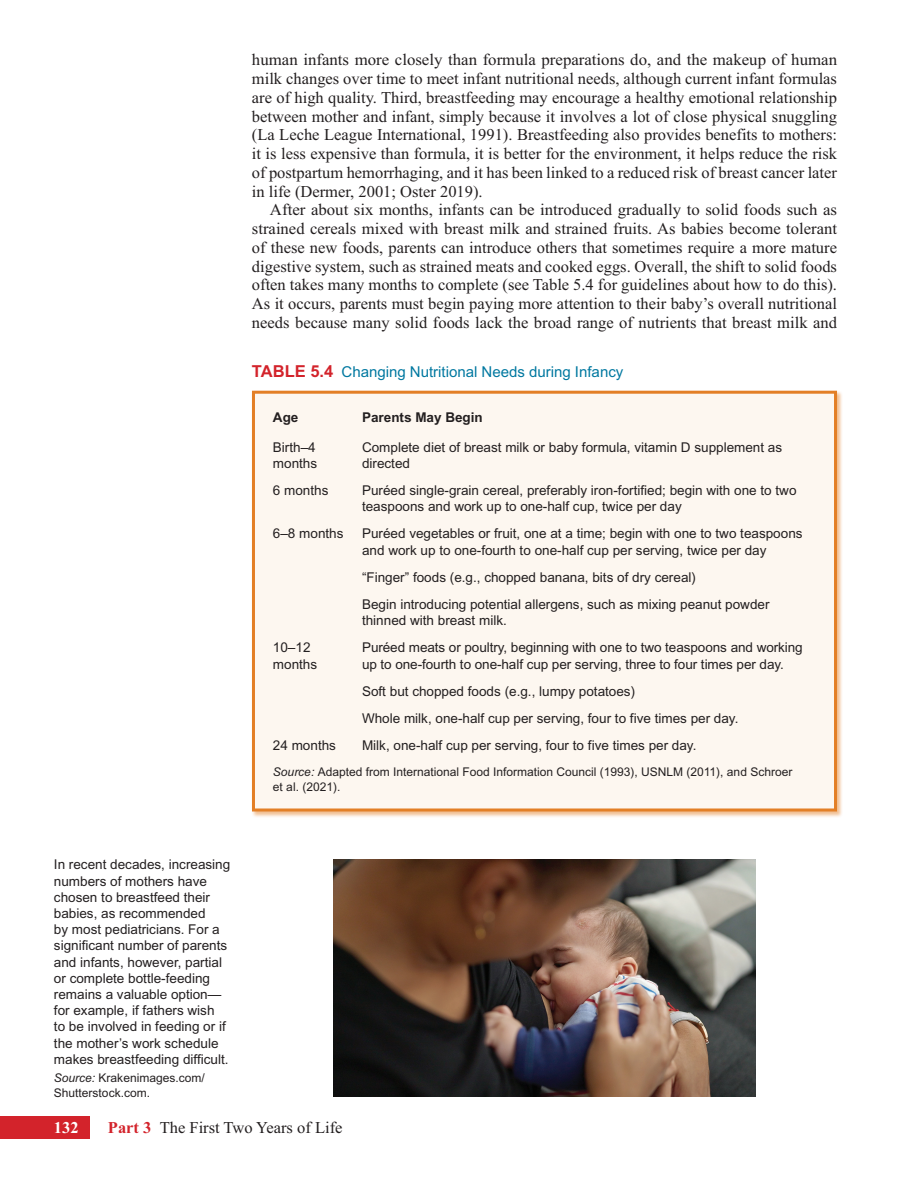
<style>
.page{position:relative;width:918px;height:1188px;background:#fff}
.page>*{position:absolute;margin:0;border:0;box-sizing:border-box;transform-origin:0 0}
.t1{font:16.5px/18.8px "Times New Roman";color:#231f20;text-align:justify}
.t2{font:700 16.5px "Times New Roman";color:#fff}
.t3{font:15px "Arial MT Std";color:#0078a0}
.t4{font:13.5px/16.2px "Arial MT Std";color:#231f20}
.t5{font:700 13.5px "Arial MT Std";color:#231f20}
.t6{font:12px/15px "Arial MT Std";color:#231f20}
.s1{font-weight:700;font-size:16.5px;color:#d3232b}
.s2{font-style:italic}
.s3{font-weight:700;color:#d3232b}
</style>
<div class="page">
<div style="left:0;top:1116px;width:90px;height:23px;background:#d3232b"></div>
<div style="left:251px;top:390px;width:592px;height:428px;background:#e37f26;opacity:.5"></div>
<div style="left:253px;top:392px;width:582px;height:418px;background:#fdf7f0"></div>
<div style="left:252px;top:391px;width:585px;height:420px;border:3px solid #e37f26"></div>
<img style="left:334px;top:859px;width:421px;height:238px">
<p class="t1" style="left:252px;top:50px;width:587px">human infants more closely than formula preparations do, and the makeup of human milk changes over time to meet infant nutritional needs, although current infant formulas are of high quality. Third, breastfeeding may encourage a healthy emotional relationship between mother and infant, simply because it involves a lot of close physical snuggling (La Leche League International, 1991). Breastfeeding also provides benefits to mothers: it is less expensive than formula, it is better for the environment, it helps reduce the risk of postpartum hemorrhaging, and it has been linked to a reduced risk of breast cancer later in life (Dermer, 2001; Oster 2019).</p>
<p class="t1" style="left:252px;top:200px;width:587px;text-indent:18px">After about six months, infants can be introduced gradually to solid foods such as strained cereals mixed with breast milk and strained fruits. As babies become tolerant of these new foods, parents can introduce others that sometimes require a more mature digestive system, such as strained meats and cooked eggs. Overall, the shift to solid foods often takes many months to complete (see Table 5.4 for guidelines about how to do this).<br>As it occurs, parents must begin paying more attention to their baby’s overall nutritional needs because many solid foods lack the broad range of nutrients that breast milk and</p>
<p class="t3" style="left:252px;top:363px;width:373px"><span class="s1">TABLE 5.4</span> Changing Nutritional Needs during Infancy</p>
<p class="t4" style="left:54px;top:856px;width:178px">In recent decades, increasing numbers of mothers have chosen to breastfeed their babies, as recommended<br>by most pediatricians. For a significant number of parents and infants, however, partial or complete bottle-feeding remains a valuable option— for example, if fathers wish<br>to be involved in feeding or if the mother’s work schedule makes breastfeeding difficult.</p>
<p class="t6" style="left:54px;top:1070px;width:152px"><span class="s2">Source:</span> Krakenimages.com/<br>Shutterstock.com.</p>
<p class="t5" style="left:273px;top:409px;width:27px">Age</p>
<p class="t5" style="left:362px;top:409px;width:122px">Parents May Begin</p>
<p class="t4" style="left:273px;top:438px;width:46px">Birth–4 months</p>
<p class="t4" style="left:362px;top:438px;width:422px">Complete diet of breast milk or baby formula, vitamin D supplement as directed</p>
<p class="t4" style="left:273px;top:482px;width:57px">6 months</p>
<p class="t4" style="left:362px;top:482px;width:436px">Puréed single-grain cereal, preferably iron-fortified; begin with one to two teaspoons and work up to one-half cup, twice per day</p>
<p class="t4" style="left:273px;top:525px;width:72px">6–8 months</p>
<p class="t4" style="left:362px;top:525px;width:442px">Puréed vegetables or fruit, one at a time; begin with one to two teaspoons and work up to one-fourth to one-half cup per serving, twice per day</p>
<p class="t4" style="left:362px;top:564px;width:409px;line-height:27px">“Finger” foods (e.g., chopped banana, bits of dry cereal)<br>Begin introducing potential allergens, such as mixing peanut powder</p>
<p class="t4" style="left:362px;top:612px;width:146px">thinned with breast milk.</p>
<p class="t4" style="left:273px;top:639px;width:46px">10–12 months</p>
<p class="t4" style="left:362px;top:639px;width:442px">Puréed meats or poultry, beginning with one to two teaspoons and working up to one-fourth to one-half cup per serving, three to four times per day.</p>
<p class="t4" style="left:362px;top:677px;width:378px;line-height:27px">Soft but chopped foods (e.g., lumpy potatoes)<br>Whole milk, one-half cup per serving, four to five times per day.</p>
<p class="t4" style="left:273px;top:737px;width:65px">24 months</p>
<p class="t4" style="left:362px;top:737px;width:336px">Milk, one-half cup per serving, four to five times per day.</p>
<p class="t6" style="left:273px;top:764px;width:521px"><span class="s2">Source:</span> Adapted from International Food Information Council (1993), USNLM (2011), and Schroer et al. (2021).</p>
<p class="t2" style="left:54px;top:1118px;width:26px">132</p>
<p class="t1" style="left:108px;top:1118px;width:236px"><span class="s3">Part 3</span> The First Two Years of Life</p>
</div>
